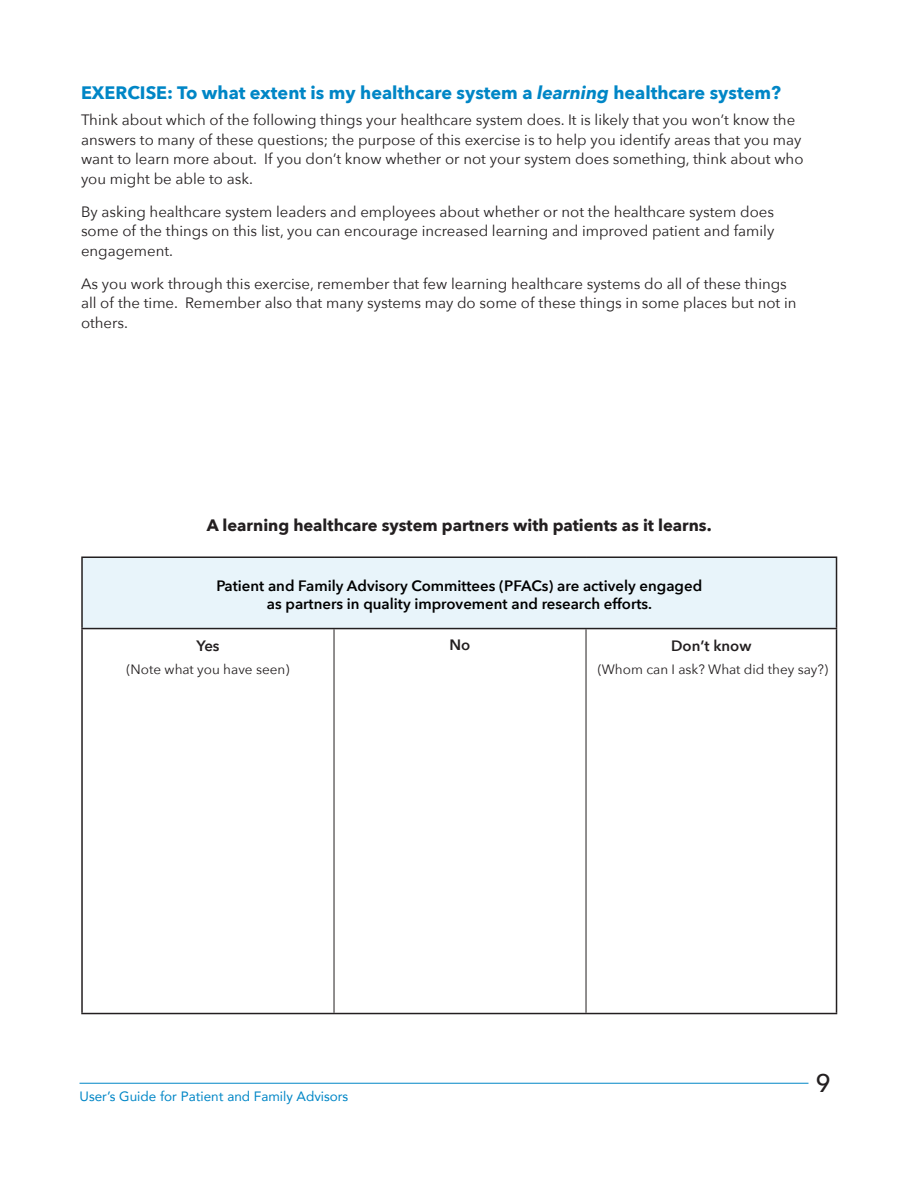
<style>
.page{position:relative;width:918px;height:1188px;background:#fff}
.page>*{position:absolute;margin:0;border:0;box-sizing:border-box;transform-origin:0 0}
.t1{font:500 25.5px "Avenir";color:#231f20}
.t2{font:700 18px "Avenir Next";color:#0086c6}
.t3{font:700 16.5px "Avenir Next";color:#231f20}
.t4{font:15px/19.5px "Avenir Next";color:#231f20}
.t5{font:600 15px "Avenir Next";color:#000}
.t6{font:600 15px "Avenir Next";color:#231f20}
.t7{font:13.5px "Avenir Next";color:#231f20}
.t8{font:13.5px "Avenir";color:#0086c6}
.s1{font-style:italic}
</style>
<div class="page">
<hr style="left:80px;top:1083px;width:728px;height:1px;background:#0086c6">
<div style="left:82px;top:557px;width:755px;height:72px;background:#e8f4fa"></div>
<hr style="left:81px;top:556px;width:253px;height:2px;background:#231f20">
<hr style="left:81px;top:558px;width:2px;height:70px;background:#231f20">
<hr style="left:334px;top:556px;width:252px;height:2px;background:#231f20">
<hr style="left:586px;top:556px;width:251px;height:2px;background:#231f20">
<hr style="left:836px;top:558px;width:1px;height:70px;background:#231f20">
<hr style="left:81px;top:628px;width:253px;height:1px;background:#231f20">
<hr style="left:81px;top:629px;width:2px;height:384px;background:#231f20">
<hr style="left:334px;top:628px;width:252px;height:1px;background:#231f20">
<hr style="left:586px;top:628px;width:251px;height:1px;background:#231f20">
<hr style="left:836px;top:629px;width:1px;height:384px;background:#231f20">
<hr style="left:81px;top:1013px;width:253px;height:1px;background:#231f20">
<hr style="left:334px;top:1013px;width:252px;height:1px;background:#231f20">
<hr style="left:586px;top:1013px;width:251px;height:1px;background:#231f20">
<hr style="left:334px;top:629px;width:1px;height:384px;background:#231f20">
<hr style="left:586px;top:629px;width:1px;height:384px;background:#231f20">
<p class="t2" style="left:81px;top:77px;width:701px">EXERCISE: To what extent is my healthcare system a <span class="s1">learning</span> healthcare system?</p>
<p class="t4" style="left:81px;top:110px;width:724px">Think about which of the following things your healthcare system does. It is likely that you won’t know the answers to many of these questions; the purpose of this exercise is to help you identify areas that you may want to learn more about. If you don’t know whether or not your system does something, think about who you might be able to ask.</p>
<p class="t4" style="left:81px;top:201px;width:695px;text-align:justify">By asking healthcare system leaders and employees about whether or not the healthcare system does some of the things on this list, you can encourage increased learning and improved patient and family engagement.</p>
<p class="t4" style="left:81px;top:273px;width:717px">As you work through this exercise, remember that few learning healthcare systems do all of these things all of the time. Remember also that many systems may do some of these things in some places but not in others.</p>
<p class="t3" style="left:207px;top:511px;width:506px">A learning healthcare system partners with patients as it learns.</p>
<p class="t5" style="left:216px;top:573px;width:487px">Patient and Family Advisory Committees (PFACs) are actively engaged</p>
<p class="t5" style="left:267px;top:591px;width:387px">as partners in quality improvement and research efforts.</p>
<p class="t6" style="left:196px;top:633px;width:25px">Yes</p>
<p class="t7" style="left:127px;top:658px;width:164px">(Note what you have seen)</p>
<p class="t6" style="left:450px;top:631px;width:22px">No</p>
<p class="t6" style="left:671px;top:633px;width:82px">Don’t know</p>
<p class="t7" style="left:598px;top:658px;width:232px">(Whom can I ask? What did they say?)</p>
<p class="t8" style="left:80px;top:1086px;width:270px">User’s Guide for Patient and Family Advisors</p>
<h1 class="t1" style="left:816px;top:1061px;width:16px">9</h1>
</div>
